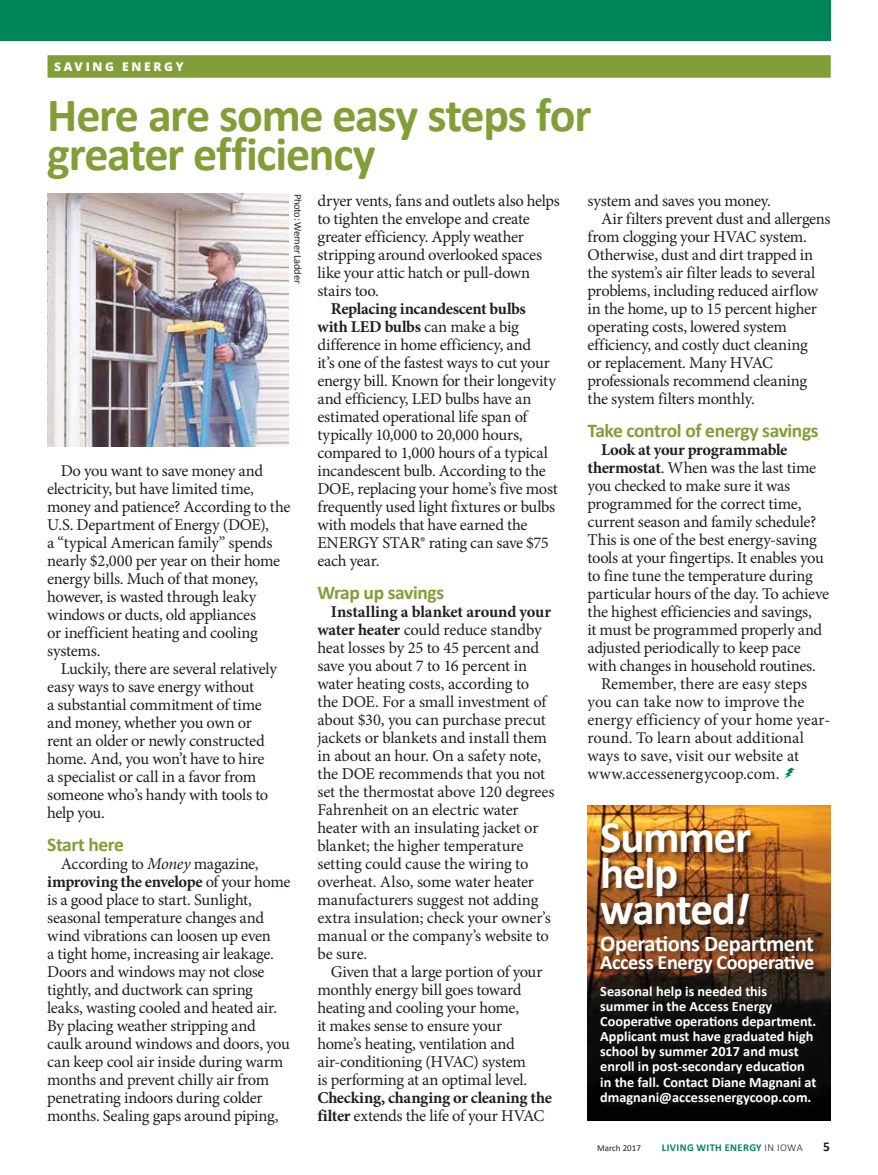
<style>
.page{position:relative;width:878px;height:1175px;background:#fff}
.page>*{position:absolute;margin:0;border:0;box-sizing:border-box;transform-origin:0 0}
.t1{font:700 48px/39px "Calibri";letter-spacing:-.025em;color:#829e36}
.t2{font:700 45px/36px "Calibri";letter-spacing:-.03em;color:#fff}
.t3{font:700 22.5px "Calibri";letter-spacing:-.02em;color:#fff}
.t4{font:700 20.25px "Calibri";letter-spacing:-.02em;color:#fff}
.t5{font:700 19.5px "Calibri";letter-spacing:-.02em;color:#829e36}
.t6{font:16.5px/18px "Minion Pro";letter-spacing:-.015em;color:#231f20}
.t7{font:700 16.5px/18px "Minion Pro";letter-spacing:-.015em;color:#231f20}
.t8{font:16.5px "Minion Pro";letter-spacing:.005em;color:#231f20}
.t9{font:700 14.25px/15px "Calibri";color:#fff}
.t10{font:700 13.5px "Calibri";color:#231f20}
.t11{font:800 12px "Open Sans";letter-spacing:.225em;color:#fff}
.t12{font:700 10.5px "Calibri";letter-spacing:.04em;color:#008559}
.t13{font:10.5px "Calibri";letter-spacing:-.025em;color:#231f20}
.t14{font:9px "Calibri";color:#231f20}
.s1{font-weight:700}
.s2{font-weight:400}
.s3{font-style:italic}
.s4{font-weight:300;color:#231f20}
</style>
<div class="page">
<div style="left:0;top:0;width:830px;height:41px;background:#008559"></div>
<img style="left:587px;top:805px;width:243px;height:315px">
<div style="left:599px;top:822px;width:224px;height:289px;background:#231f20;opacity:.75"></div>
<div style="left:48px;top:55px;width:782px;height:23px;background:#829e36"></div>
<img style="left:47px;top:193px;width:242px;height:253px">
<svg style="left:784px;top:767px;width:11px;height:11px"></svg>
<p class="t11" style="left:54px;top:57px;width:131px">SAVING ENERGY</p>
<h1 class="t1" style="left:47px;top:95px;width:545px">Here are some easy steps for greater efficiency</h1>
<p class="t6" style="left:317px;top:191px;width:244px">dryer vents, fans and outlets also helps to tighten the envelope and create greater efficiency. Apply weather stripping around overlooked spaces like your attic hatch or pull-down stairs too.</p>
<p class="t6" style="left:317px;top:299px;width:242px;text-indent:13px"><span class="s1">Replacing incandescent bulbs with LED bulbs</span> can make a big difference in home efficiency, and<br>it’s one of the fastest ways to cut your energy bill. Known for their longevity and efficiency, LED bulbs have an estimated operational life span of typically 10,000 to 20,000 hours, compared to 1,000 hours of a typical incandescent bulb. According to the DOE, replacing your home’s five most frequently used light fixtures or bulbs with models that have earned the ENERGY STAR® rating can save $75 each year.</p>
<p class="t5" style="left:317px;top:580px;width:128px">Wrap up savings</p>
<p class="t6" style="left:317px;top:602px;width:238px;text-indent:13px"><span class="s1">Installing a blanket around your water heater</span> could reduce standby heat losses by 25 to 45 percent and save you about 7 to 16 percent in water heating costs, according to<br>the DOE. For a small investment of about $30, you can purchase precut jackets or blankets and install them in about an hour. On a safety note, the DOE recommends that you not set the thermostat above 120 degrees<br>Fahrenheit on an electric water heater with an insulating jacket or blanket; the higher temperature setting could cause the wiring to overheat. Also, some water heater manufacturers suggest not adding extra insulation; check your owner’s manual or the company’s website to be sure.</p>
<p class="t6" style="left:317px;top:962px;width:226px;text-indent:13px">Given that a large portion of your monthly energy bill goes toward heating and cooling your home,<br>it makes sense to ensure your home’s heating, ventilation and air-conditioning (HVAC) system<br>is performing at an optimal level.</p>
<p class="t7" style="left:317px;top:1088px;width:236px">Checking, changing or cleaning the filter <span class="s2">extends the life of your HVAC</span></p>
<p class="t13" style="left:304px;top:193px;width:91px;rotate:90deg">Photo: Werner Ladder</p>
<p class="t6" style="left:587px;top:191px;width:185px">system and saves you money.</p>
<p class="t6" style="left:601px;top:209px;width:231px">Air filters prevent dust and allergens</p>
<p class="t6" style="left:587px;top:227px;width:221px">from clogging your HVAC system.</p>
<p class="t6" style="left:587px;top:245px;width:227px">Otherwise, dust and dirt trapped in</p>
<p class="t6" style="left:587px;top:263px;width:229px">the system’s air filter leads to several</p>
<p class="t6" style="left:587px;top:281px;width:232px">problems, including reduced airflow</p>
<p class="t6" style="left:587px;top:299px;width:231px">in the home, up to 15 percent higher</p>
<p class="t6" style="left:587px;top:317px;width:201px">operating costs, lowered system</p>
<p class="t6" style="left:587px;top:335px;width:222px">efficiency, and costly duct cleaning</p>
<p class="t6" style="left:587px;top:353px;width:187px">or replacement. Many HVAC</p>
<p class="t6" style="left:587px;top:371px;width:221px">professionals recommend cleaning</p>
<p class="t6" style="left:587px;top:389px;width:169px">the system filters monthly.</p>
<p class="t5" style="left:587px;top:418px;width:232px">Take control of energy savings</p>
<p class="t7" style="left:601px;top:440px;width:188px">Look at your programmable</p>
<p class="t6" style="left:587px;top:458px;width:230px"><span class="s1">thermostat</span>. When was the last time</p>
<p class="t6" style="left:587px;top:476px;width:204px">you checked to make sure it was</p>
<p class="t6" style="left:587px;top:494px;width:215px">programmed for the correct time,</p>
<p class="t6" style="left:587px;top:512px;width:230px">current season and family schedule?</p>
<p class="t6" style="left:587px;top:530px;width:231px">This is one of the best energy-saving</p>
<p class="t6" style="left:587px;top:548px;width:238px">tools at your fingertips. It enables you</p>
<p class="t6" style="left:587px;top:566px;width:227px">to fine tune the temperature during</p>
<p class="t6" style="left:587px;top:584px;width:243px">particular hours of the day. To achieve</p>
<p class="t6" style="left:587px;top:602px;width:226px">the highest efficiencies and savings,</p>
<p class="t6" style="left:587px;top:620px;width:236px">it must be programmed properly and</p>
<p class="t6" style="left:587px;top:638px;width:215px">adjusted periodically to keep pace</p>
<p class="t6" style="left:587px;top:656px;width:230px">with changes in household routines.</p>
<p class="t6" style="left:601px;top:674px;width:208px">Remember, there are easy steps</p>
<p class="t6" style="left:587px;top:692px;width:218px">you can take now to improve the</p>
<p class="t6" style="left:587px;top:710px;width:244px">energy efficiency of your home year-</p>
<p class="t6" style="left:587px;top:728px;width:218px">round. To learn about additional</p>
<p class="t6" style="left:587px;top:746px;width:213px">ways to save, visit our website at</p>
<p class="t8" style="left:587px;top:762px;width:193px">www.accessenergycoop.com.</p>
<p class="t6" style="left:47px;top:462px;width:245px;text-indent:13px">Do you want to save money and electricity, but have limited time, money and patience? According to the<br>U.S. Department of Energy (DOE),<br>a “typical American family” spends nearly $2,000 per year on their home energy bills. Much of that money, however, is wasted through leaky windows or ducts, old appliances<br>or inefficient heating and cooling systems.</p>
<p class="t6" style="left:47px;top:660px;width:231px;text-indent:13px">Luckily, there are several relatively easy ways to save energy without<br>a substantial commitment of time and money, whether you own or rent an older or newly constructed home. And, you won’t have to hire<br>a specialist or call in a favor from someone who’s handy with tools to help you.</p>
<p class="t5" style="left:47px;top:832px;width:78px">Start here</p>
<p class="t6" style="left:47px;top:855px;width:245px;text-indent:13px">According to <span class="s3">Money</span> magazine, <span class="s1">improving the envelope</span> of your home is a good place to start. Sunlight, seasonal temperature changes and wind vibrations can loosen up even<br>a tight home, increasing air leakage.<br>Doors and windows may not close tightly, and ductwork can spring leaks, wasting cooled and heated air.<br>By placing weather stripping and caulk around windows and doors, you can keep cool air inside during warm months and prevent chilly air from penetrating indoors during colder months. Sealing gaps around piping,</p>
<h2 class="t2" style="left:600px;top:819px;width:152px">Summer help wanted<span class="s3">!</span></h2>
<h3 class="t3" style="left:600px;top:929px;width:215px">Operations Department</h3>
<p class="t4" style="left:600px;top:949px;width:216px">Access Energy Cooperative</p>
<p class="t9" style="left:600px;top:984px;width:218px">Seasonal help is needed this summer in the Access Energy Cooperative operations department.<br>Applicant must have graduated high school by summer 2017 and must enroll in post-secondary education in the fall. Contact Diane Magnani at dmagnani@accessenergycoop.com.</p>
<p class="t14" style="left:597px;top:1142px;width:45px">March 2017</p>
<p class="t12" style="left:661px;top:1141px;width:142px">LIVING WITH ENERGY <span class="s4">IN IOWA</span></p>
<p class="t10" style="left:823px;top:1138px;width:8px">5</p>
</div>
